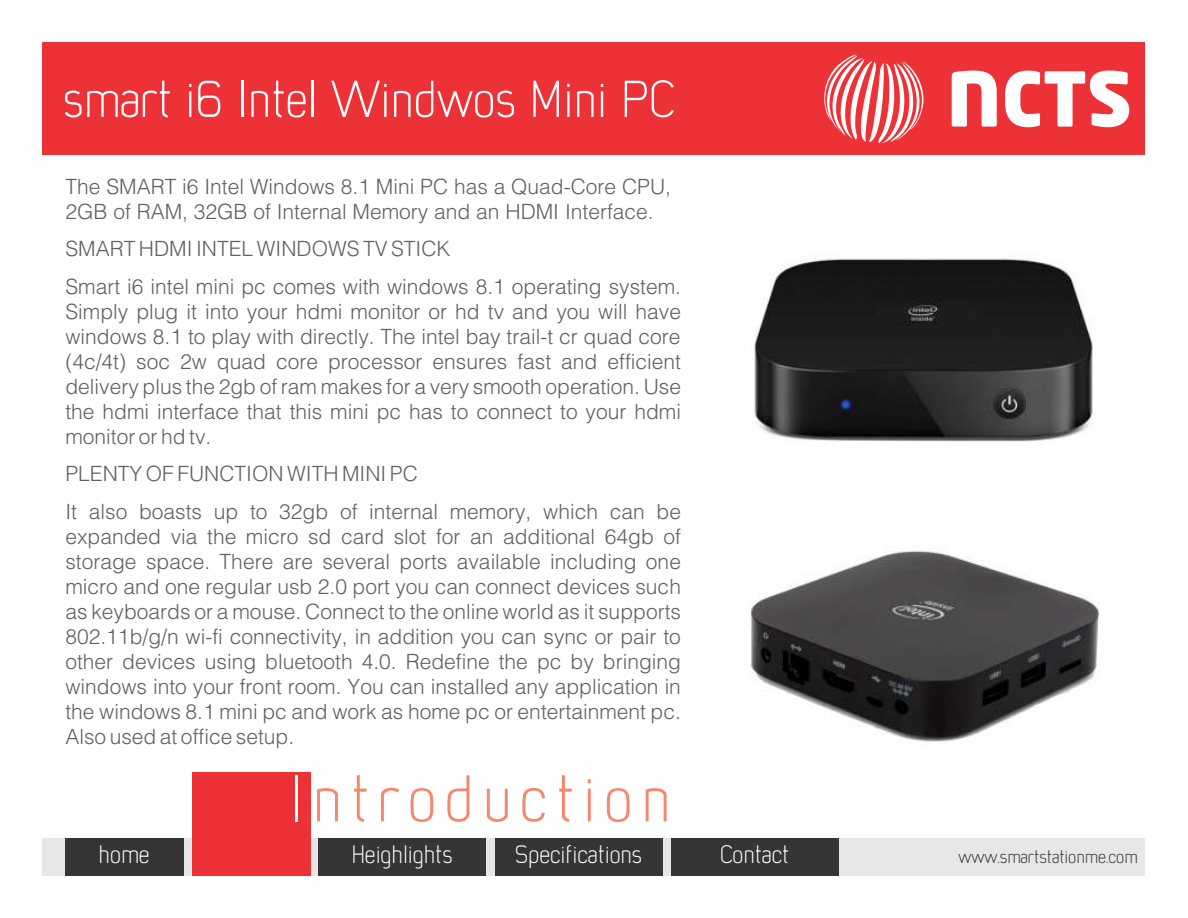
<style>
.page{position:relative;width:1188px;height:918px;background:#fff}
.page>*{position:absolute;margin:0;border:0;box-sizing:border-box;transform-origin:0 0}
.t1{font:300 70.5px "Mister Giacco";letter-spacing:.125em;color:#f5886c}
.t2{font:300 55.5px "Mister Giacco";color:#fefefe}
.t3{font:300 27px "Mister Giacco";color:#fefefe}
.t4{font:300 21px/25px "Helv";color:#606062}
.t5{font:300 19.5px "Mister Giacco";color:#373435}
.s1{color:#fefefe}
</style>
<div class="page">
<div style="left:43px;top:838px;width:1102px;height:37px;background:#e6e7e8"></div>
<div style="left:43px;top:43px;width:1102px;height:112px;background:#ed3237"></div>
<div style="left:319px;top:838px;width:167px;height:37px;background:#373435"></div>
<div style="left:192px;top:772px;width:118px;height:103px;background:#ed3237"></div>
<div style="left:65px;top:838px;width:119px;height:37px;background:#373435"></div>
<div style="left:495px;top:838px;width:168px;height:37px;background:#373435"></div>
<div style="left:671px;top:838px;width:168px;height:37px;background:#373435"></div>
<img style="left:754px;top:254px;width:339px;height:188px">
<img style="left:750px;top:551px;width:349px;height:191px">
<svg style="left:952px;top:71px;width:177px;height:56px"></svg>
<svg style="left:824px;top:55px;width:100px;height:88px"></svg>
<h2 class="t2" style="left:63px;top:68px;width:615px">smart i6 Intel Windwos Mini PC</h2>
<p class="t4" style="left:65px;top:175px;width:607px">The SMART i6 Intel Windows 8.1 Mini PC has a Quad-Core CPU,<br>2GB of RAM, 32GB of Internal Memory and an HDMI Interface.</p>
<p class="t4" style="left:65px;top:232px;width:617px;line-height:37.5px">SMART HDMI INTEL WINDOWS TV STICK<br>Smart i6 intel mini pc comes with windows 8.1 operating system.</p>
<p class="t4" style="left:65px;top:300px;width:617px;text-align:justify">Simply plug it into your hdmi monitor or hd tv and you will have windows 8.1 to play with directly. The intel bay trail-t cr quad core (4c/4t) soc 2w quad core processor ensures fast and efficient delivery plus the 2gb of ram makes for a very smooth operation. Use the hdmi interface that this mini pc has to connect to your hdmi monitor or hd tv.</p>
<p class="t4" style="left:65px;top:457px;width:617px;line-height:37.5px">PLENTY OF FUNCTION WITH MINI PC<br>It also boasts up to 32gb of internal memory, which can be</p>
<p class="t4" style="left:65px;top:525px;width:617px;text-align:justify">expanded via the micro sd card slot for an additional 64gb of storage space. There are several ports available including one micro and one regular usb 2.0 port you can connect devices such as keyboards or a mouse. Connect to the online world as it supports 802.11b/g/n wi-fi connectivity, in addition you can sync or pair to other devices using bluetooth 4.0. Redefine the pc by bringing windows into your front room. You can installed any application in the windows 8.1 mini pc and work as home pc or entertainment pc.<br>Also used at office setup.</p>
<h1 class="t1" style="left:290px;top:759px;width:382px"><span class="s1">I</span>ntroduction</h1>
<p class="t3" style="left:99px;top:839px;width:52px">home</p>
<p class="t3" style="left:352px;top:839px;width:102px">Heighlights</p>
<p class="t3" style="left:515px;top:839px;width:129px">Specifications</p>
<p class="t3" style="left:720px;top:839px;width:71px">Contact</p>
<p class="t5" style="left:959px;top:846px;width:181px">www.smartstationme.com</p>
</div>
